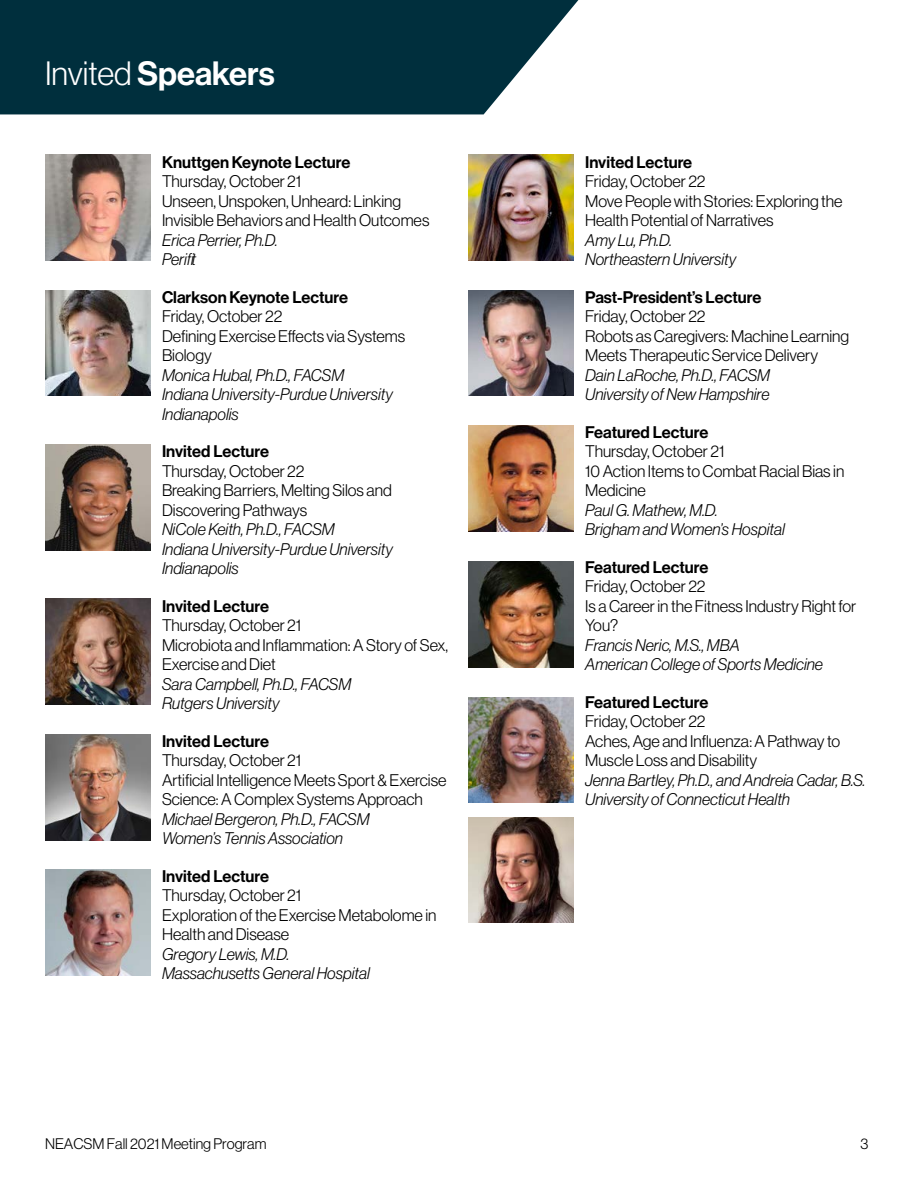
<style>
.page{position:relative;width:918px;height:1188px;background:#fff}
.page>*{position:absolute;margin:0;border:0;box-sizing:border-box;transform-origin:0 0}
.t1{font:33px "N Haas Grotesk DS Pro 65 Md";color:#fff}
.t2{font:16.5px/19.5px "N Haas Grotesk DS Pro 45 Lt";color:#000}
.t3{font:16.5px/19.5px "N Haas Grotesk DS Pro 46 Lt It";color:#000}
.t4{font:16.5px "N Haas Grotesk DS Pro 65 Md";color:#000}
.t5{font:15px "N Haas Grotesk DS Pro 45 Lt";color:#000}
.s1{font-family:"N Haas Grotesk DS Pro 45 Lt"}
</style>
<div class="page">
<svg style="left:0;top:0;width:578px;height:114px;background:#143f4c"></svg>
<img style="left:468px;top:817px;width:105px;height:106px">
<img style="left:45px;top:290px;width:105px;height:106px">
<img style="left:45px;top:599px;width:105px;height:105px">
<img style="left:45px;top:445px;width:105px;height:105px">
<img style="left:45px;top:870px;width:105px;height:106px">
<img style="left:468px;top:697px;width:105px;height:106px">
<img style="left:468px;top:290px;width:105px;height:106px">
<img style="left:468px;top:155px;width:105px;height:105px">
<img style="left:45px;top:734px;width:105px;height:106px">
<img style="left:45px;top:155px;width:105px;height:105px">
<img style="left:468px;top:426px;width:105px;height:106px">
<img style="left:468px;top:562px;width:105px;height:105px">
<h1 class="t1" style="left:45px;top:54px;width:231px"><span class="s1">Invited</span> Speakers</h1>
<p class="t4" style="left:162px;top:152px;width:190px">Knuttgen Keynote Lecture</p>
<p class="t2" style="left:162px;top:171px;width:269px">Thursday, October 21<br>Unseen, Unspoken, Unheard: Linking<br>Invisible Behaviors and Health Outcomes</p>
<p class="t3" style="left:162px;top:230px;width:117px">Erica Perrier, Ph.D.<br>Perifit</p>
<p class="t4" style="left:162px;top:287px;width:188px">Clarkson Keynote Lecture</p>
<p class="t2" style="left:162px;top:307px;width:245px">Friday, October 22<br>Defining Exercise Effects via Systems<br>Biology</p>
<p class="t3" style="left:162px;top:365px;width:232px">Monica Hubal, Ph.D., FACSM<br>Indiana University-Purdue University<br>Indianapolis</p>
<p class="t4" style="left:162px;top:442px;width:109px">Invited Lecture</p>
<p class="t2" style="left:162px;top:461px;width:231px">Thursday, October 22<br>Breaking Barriers, Melting Silos and<br>Discovering Pathways</p>
<p class="t3" style="left:162px;top:520px;width:232px">NiCole Keith, Ph.D., FACSM<br>Indiana University-Purdue University<br>Indianapolis</p>
<p class="t4" style="left:162px;top:596px;width:109px">Invited Lecture</p>
<p class="t2" style="left:162px;top:616px;width:288px">Thursday, October 21<br>Microbiota and Inflammation: A Story of Sex,<br>Exercise and Diet</p>
<p class="t3" style="left:162px;top:674px;width:191px">Sara Campbell, Ph.D., FACSM<br>Rutgers University</p>
<p class="t4" style="left:162px;top:731px;width:109px">Invited Lecture</p>
<p class="t2" style="left:162px;top:751px;width:286px">Thursday, October 21<br>Artificial Intelligence Meets Sport &amp; Exercise<br>Science: A Complex Systems Approach</p>
<p class="t3" style="left:162px;top:809px;width:209px">Michael Bergeron, Ph.D., FACSM<br>Women’s Tennis Association</p>
<p class="t4" style="left:162px;top:866px;width:109px">Invited Lecture</p>
<p class="t2" style="left:162px;top:886px;width:276px">Thursday, October 21<br>Exploration of the Exercise Metabolome in<br>Health and Disease</p>
<p class="t3" style="left:162px;top:944px;width:209px">Gregory Lewis, M.D.<br>Massachusetts General Hospital</p>
<p class="t4" style="left:585px;top:152px;width:109px">Invited Lecture</p>
<p class="t2" style="left:585px;top:172px;width:259px">Friday, October 22<br>Move People with Stories: Exploring the<br>Health Potential of Narratives</p>
<p class="t3" style="left:585px;top:230px;width:153px">Amy Lu, Ph.D.<br>Northeastern University</p>
<p class="t4" style="left:585px;top:287px;width:178px">Past-President’s Lecture</p>
<p class="t2" style="left:585px;top:307px;width:265px">Friday, October 22<br>Robots as Caregivers: Machine Learning<br>Meets Therapeutic Service Delivery</p>
<p class="t3" style="left:585px;top:365px;width:186px">Dain LaRoche, Ph.D., FACSM<br>University of New Hampshire</p>
<p class="t4" style="left:585px;top:422px;width:125px">Featured Lecture</p>
<p class="t2" style="left:585px;top:442px;width:261px">Thursday, October 21<br>10 Action Items to Combat Racial Bias in<br>Medicine</p>
<p class="t3" style="left:585px;top:500px;width:201px">Paul G. Mathew, M.D.<br>Brigham and Women’s Hospital</p>
<p class="t4" style="left:585px;top:557px;width:125px">Featured Lecture</p>
<p class="t2" style="left:585px;top:577px;width:273px">Friday, October 22<br>Is a Career in the Fitness Industry Right for<br>You?</p>
<p class="t3" style="left:585px;top:635px;width:239px">Francis Neric, M.S., MBA<br>American College of Sports Medicine</p>
<p class="t4" style="left:585px;top:692px;width:125px">Featured Lecture</p>
<p class="t2" style="left:585px;top:712px;width:257px">Friday, October 22<br>Aches, Age and Influenza: A Pathway to<br>Muscle Loss and Disability</p>
<p class="t3" style="left:585px;top:770px;width:282px">Jenna Bartley, Ph.D., and Andreia Cadar, B.S.<br>University of Connecticut Health</p>
<p class="t5" style="left:45px;top:1135px;width:223px">NEACSM Fall 2021 Meeting Program</p>
<p class="t5" style="left:861px;top:1135px;width:9px">3</p>
</div>
